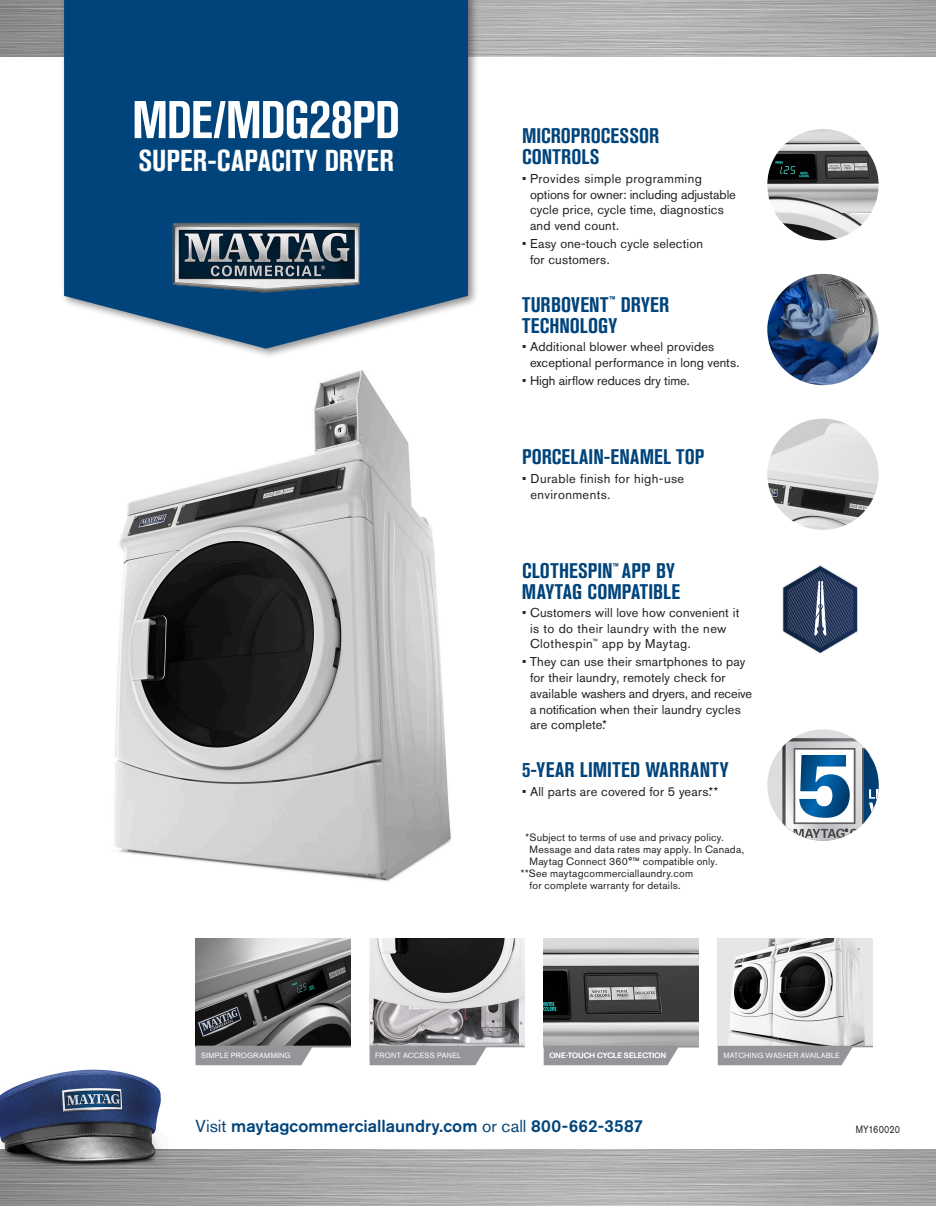
<style>
.page{position:relative;width:936px;height:1206px;background:#fff}
.page>*{position:absolute;margin:0;border:0;box-sizing:border-box;transform-origin:0 0}
.t1{font:700 condensed 52.5px "Akzidenz Grotesk BE";letter-spacing:-.025em;color:#fff}
.t2{font:700 condensed 30px "Akzidenz Grotesk BE";letter-spacing:.01em;color:#fff}
.t3{font:700 condensed 21px/21px "Akzidenz Grotesk BE";letter-spacing:.01em;color:#00447b}
.t4{font:500 17.25px "Akzidenz Grotesk BE";color:#00447b}
.t5{font:12.75px/15.8px "Akzidenz Grotesk BE";letter-spacing:.015em;color:#231f20}
.t6{font:12.75px/15.8px "Akzidenz Grotesk BE";letter-spacing:.035em;color:#231f20}
.t7{font:12.75px "Akzidenz Grotesk BE";letter-spacing:-.005em;color:#231f20}
.t8{font:10.5px "Akzidenz Grotesk BE";letter-spacing:.02em;color:#231f20}
.t9{font:10.5px "Akzidenz Grotesk BE";letter-spacing:.02em;color:#231f20;scale:.85 1}
.t10{font:7.5px "Akzidenz Grotesk BE";letter-spacing:.025em;color:#fff}
.s1{font-size:55.5px}
.s2{font-weight:400}
</style>
<div class="page">
<img style="left:544px;top:938px;width:155px;height:108px">
<div style="left:196px;top:1047px;width:117px;height:18px;background:#939598"></div>
<div style="left:544px;top:1047px;width:135px;height:18px;background:#939598"></div>
<hr style="left:544px;top:1046px;width:155px;height:1px;background:#939598">
<div style="left:370px;top:1047px;width:117px;height:18px;background:#939598"></div>
<img style="left:370px;top:938px;width:155px;height:108px">
<hr style="left:370px;top:1046px;width:155px;height:1px;background:#939598">
<div style="left:60px;top:0;width:419px;height:359px;background:#231f20;opacity:.5"></div>
<svg style="left:64px;top:0;width:404px;height:349px;background:#145284"></svg>
<img style="left:173px;top:223px;width:187px;height:70px">
<img style="left:196px;top:938px;width:155px;height:108px">
<div style="left:718px;top:1047px;width:135px;height:18px;background:#939598"></div>
<img style="left:718px;top:938px;width:155px;height:108px">
<hr style="left:718px;top:1046px;width:155px;height:1px;background:#939598">
<img style="left:114px;top:370px;width:337px;height:512px">
<img style="left:767px;top:419px;width:112px;height:111px;border-radius:56px">
<svg style="left:782px;top:565px;width:76px;height:89px"></svg>
<img style="left:767px;top:129px;width:112px;height:111px;border-radius:56px">
<img style="left:767px;top:274px;width:112px;height:111px;border-radius:56px">
<div style="left:767px;top:729px;width:112px;height:112px;background:#dcdddf;border-radius:50%"></div>
<svg style="left:782px;top:738px;width:97px;height:103px"></svg>
<hr style="left:196px;top:1046px;width:155px;height:1px;background:#939598">
<img style="left:0;top:1149px;width:172px;height:28px">
<img style="left:0;top:1069px;width:163px;height:93px">
<h1 class="t1" style="left:132px;top:90px;width:270px">MDE/MDG<span class="s1">28</span>PD</h1>
<h2 class="t2" style="left:138px;top:144px;width:257px">SUPER-CAPACITY DRYER</h2>
<h3 class="t3" style="left:522px;top:126px;width:139px">MICROPROCESSOR<br>CONTROLS</h3>
<p class="t5" style="left:530px;top:170px;width:207px;text-indent:-8px">• Provides simple programming options for owner: including adjustable cycle price, cycle time, diagnostics and vend count.</p>
<p class="t5" style="left:530px;top:236px;width:175px;text-indent:-8px">• Easy one-touch cycle selection for customers.</p>
<h3 class="t3" style="left:522px;top:294px;width:149px">TURBOVENT<sup>™</sup> DRYER<br>TECHNOLOGY</h3>
<p class="t5" style="left:530px;top:339px;width:211px;text-indent:-8px">• Additional blower wheel provides exceptional performance in long vents.</p>
<p class="t7" style="left:522px;top:373px;width:169px">• High airflow reduces dry time.</p>
<h3 class="t3" style="left:522px;top:447px;width:184px">PORCELAIN-ENAMEL TOP</h3>
<p class="t6" style="left:531px;top:470px;width:155px;text-indent:-9px">• Durable finish for high-use environments.</p>
<h3 class="t3" style="left:522px;top:560px;width:160px">CLOTHESPIN<sup>™</sup> APP BY<br>MAYTAG COMPATIBLE</h3>
<p class="t5" style="left:530px;top:605px;width:211px;text-indent:-8px">• Customers will love how convenient it is to do their laundry with the new<br>Clothespin<sup>™</sup> app by Maytag.</p>
<p class="t5" style="left:530px;top:654px;width:224px;text-indent:-8px">• They can use their smartphones to pay for their laundry, remotely check for available washers and dryers, and receive a notification when their laundry cycles are complete.*</p>
<h3 class="t3" style="left:522px;top:760px;width:208px">5-YEAR LIMITED WARRANTY</h3>
<p class="t5" style="left:522px;top:783px;width:198px">• All parts are covered for 5 years.**</p>
<p class="t8" style="left:526px;top:831px;width:200px">*Subject to terms of use and privacy policy.</p>
<p class="t8" style="left:529px;top:843px;width:216px">Message and data rates may apply. In Canada,</p>
<p class="t8" style="left:529px;top:855px;width:190px">Maytag Connect 360°™ compatible only.</p>
<p class="t8" style="left:521px;top:867px;width:174px">**See maytagcommerciallaundry.com</p>
<p class="t8" style="left:529px;top:879px;width:153px">for complete warranty for details.</p>
<p class="t10" style="left:201px;top:1051px;width:91px">SIMPLE PROGRAMMING</p>
<p class="t10" style="left:375px;top:1051px;width:87px">FRONT ACCESS PANEL</p>
<p class="t10" style="left:549px;top:1051px;width:118px">ONE-TOUCH CYCLE SELECTION</p>
<p class="t10" style="left:723px;top:1051px;width:118px">MATCHING WASHER AVAILABLE</p>
<h3 class="t4" style="left:196px;top:1115px;width:449px"><span class="s2">Visit</span> maytagcommerciallaundry.com <span class="s2">or call</span> 800-662-3587</h3>
<p class="t9" style="left:856px;top:1123px;width:54px">MY160020</p>
</div>
